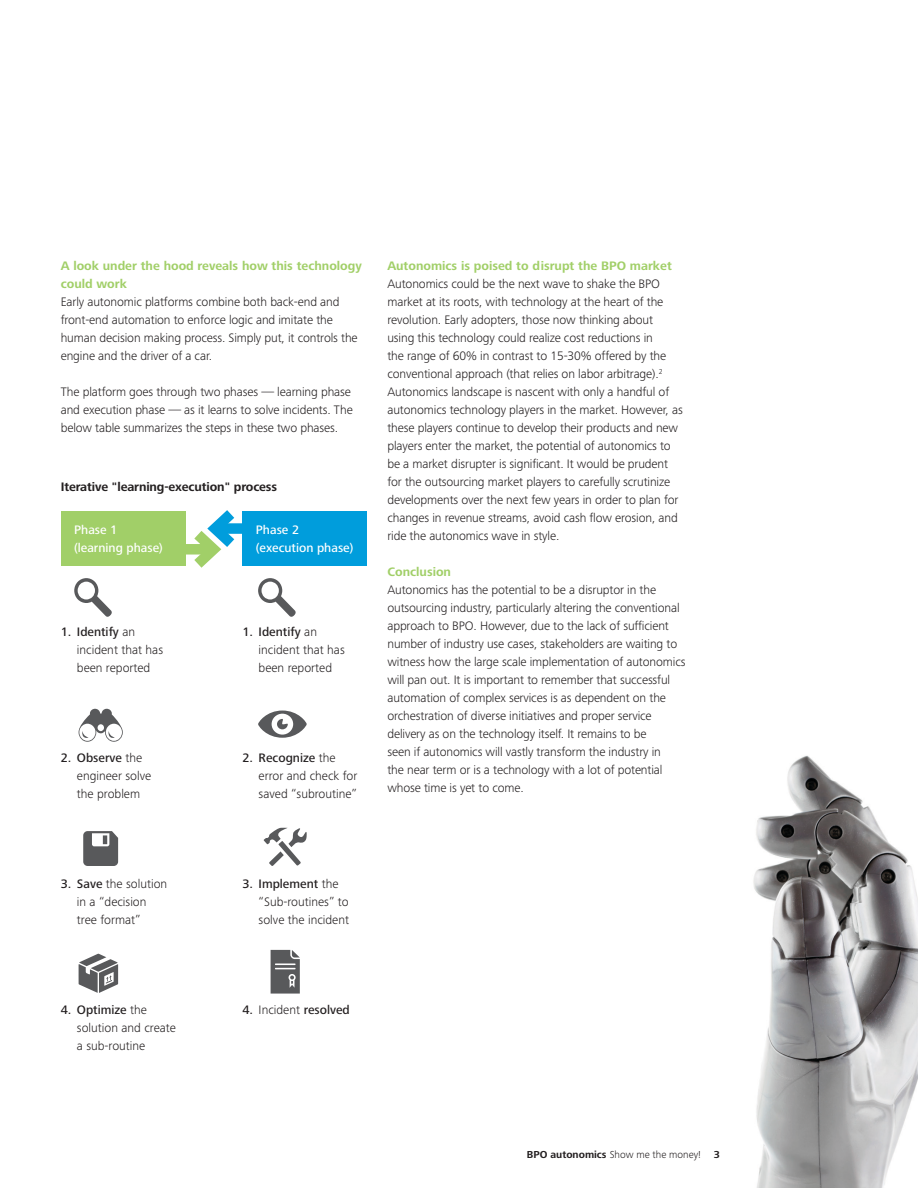
<style>
.page{position:relative;width:918px;height:1188px;background:#fff}
.page>*{position:absolute;margin:0;border:0;box-sizing:border-box;transform-origin:0 0}
.Body_copy{font:300 12.75px/18px "Frutiger Next Pro";letter-spacing:-.01em;color:#231f20}
.Subhead_style__B_sub{font:700 12.75px/18px "Frutiger Next Pro";color:#a1cf68}
.Body_copy-2{font:500 12.75px "Frutiger Next Pro";color:#fff}
.Subhead_style__B_sub-2{font:700 12.75px "Frutiger Next Pro";letter-spacing:-.01em;color:#231f20}
.t1{font:500 12.75px "Frutiger Next Pro";color:#231f20}
.Caption_style__Capti{font:300 10.5px "Frutiger Next Pro";color:#231f20}
.s1{font-weight:500}
.s2{font-weight:300}
.s3{font-weight:700}
</style>
<div class="page">
<img style="left:753px;top:755px;width:165px;height:433px">
<div style="left:61px;top:511px;width:124px;height:54px;background:#a1cf68"></div>
<div style="left:242px;top:511px;width:125px;height:54px;background:#009ddc"></div>
<svg style="left:183px;top:510px;width:63px;height:58px"></svg>
<svg style="left:74px;top:578px;width:38px;height:39px"></svg>
<svg style="left:258px;top:578px;width:38px;height:39px"></svg>
<svg style="left:79px;top:709px;width:44px;height:33px"></svg>
<svg style="left:258px;top:711px;width:49px;height:27px"></svg>
<svg style="left:83px;top:831px;width:35px;height:35px"></svg>
<svg style="left:264px;top:828px;width:43px;height:38px"></svg>
<svg style="left:79px;top:954px;width:39px;height:39px"></svg>
<svg style="left:271px;top:950px;width:29px;height:44px"></svg>
<p class="Subhead_style__B_sub" style="left:61px;top:257px;width:303px">A look under the hood reveals how this technology could work</p>
<p class="Body_copy" style="left:61px;top:293px;width:298px">Early autonomic platforms combine both back-end and front-end automation to enforce logic and imitate the human decision making process. Simply put, it controls the engine and the driver of a car.</p>
<p class="Body_copy" style="left:61px;top:383px;width:294px">The platform goes through two phases — learning phase and execution phase — as it learns to solve incidents. The below table summarizes the steps in these two phases.</p>
<p class="Subhead_style__B_sub-2" style="left:61px;top:479px;width:218px">Iterative "learning-execution" process</p>
<p class="Body_copy-2" style="left:74px;top:522px;width:45px">Phase 1</p>
<p class="Body_copy-2" style="left:74px;top:540px;width:90px">(learning phase)</p>
<p class="Body_copy" style="left:77px;top:623px;width:88px;text-indent:-16px"><span class="s1">1. Identify</span> an incident that has been reported</p>
<p class="Body_copy" style="left:77px;top:749px;width:76px;text-indent:-16px"><span class="s1">2. Observe</span> the engineer solve the problem</p>
<p class="Body_copy-2" style="left:256px;top:522px;width:45px">Phase 2</p>
<p class="Body_copy-2" style="left:256px;top:540px;width:99px">(execution phase)</p>
<p class="Body_copy" style="left:259px;top:623px;width:88px;text-indent:-16px"><span class="s1">1. Identify</span> an incident that has been reported</p>
<p class="Body_copy" style="left:259px;top:749px;width:100px;text-indent:-16px"><span class="s1">2. Recognize</span> the error and check for saved “subroutine”</p>
<p class="Subhead_style__B_sub" style="left:387px;top:257px;width:286px">Autonomics is poised to disrupt the BPO market</p>
<p class="Body_copy" style="left:387px;top:275px;width:297px">Autonomics could be the next wave to shake the BPO market at its roots, with technology at the heart of the revolution. Early adopters, those now thinking about using this technology could realize cost reductions in<br>the range of 60% in contrast to 15-30% offered by the conventional approach (that relies on labor arbitrage).<sup>2<br></sup>Autonomics landscape is nascent with only a handful of autonomics technology players in the market. However, as these players continue to develop their products and new players enter the market, the potential of autonomics to be a market disrupter is significant. It would be prudent for the outsourcing market players to carefully scrutinize developments over the next few years in order to plan for changes in revenue streams, avoid cash flow erosion, and ride the autonomics wave in style.</p>
<p class="Subhead_style__B_sub" style="left:387px;top:563px;width:65px">Conclusion</p>
<p class="Body_copy" style="left:387px;top:581px;width:300px">Autonomics has the potential to be a disruptor in the outsourcing industry, particularly altering the conventional approach to BPO. However, due to the lack of sufficient number of industry use cases, stakeholders are waiting to witness how the large scale implementation of autonomics will pan out. It is important to remember that successful automation of complex services is as dependent on the orchestration of diverse initiatives and proper service delivery as on the technology itself. It remains to be<br>seen if autonomics will vastly transform the industry in<br>the near term or is a technology with a lot of potential whose time is yet to come.</p>
<p class="Body_copy" style="left:77px;top:875px;width:92px;text-indent:-16px"><span class="s1">3. Save</span> the solution in a “decision tree format”</p>
<p class="Body_copy" style="left:259px;top:875px;width:92px;text-indent:-16px"><span class="s1">3. Implement</span> the “Sub-routines” to solve the incident</p>
<p class="Body_copy" style="left:77px;top:1001px;width:101px;text-indent:-16px"><span class="s1">4. Optimize</span> the solution and create a sub-routine</p>
<p class="t1" style="left:242px;top:1003px;width:109px">4. <span class="s2">Incident</span> resolved</p>
<p class="Caption_style__Capti" style="left:527px;top:1148px;width:195px"><span class="s3">BPO autonomics</span> Show me the money! <span class="s3">3</span></p>
</div>
